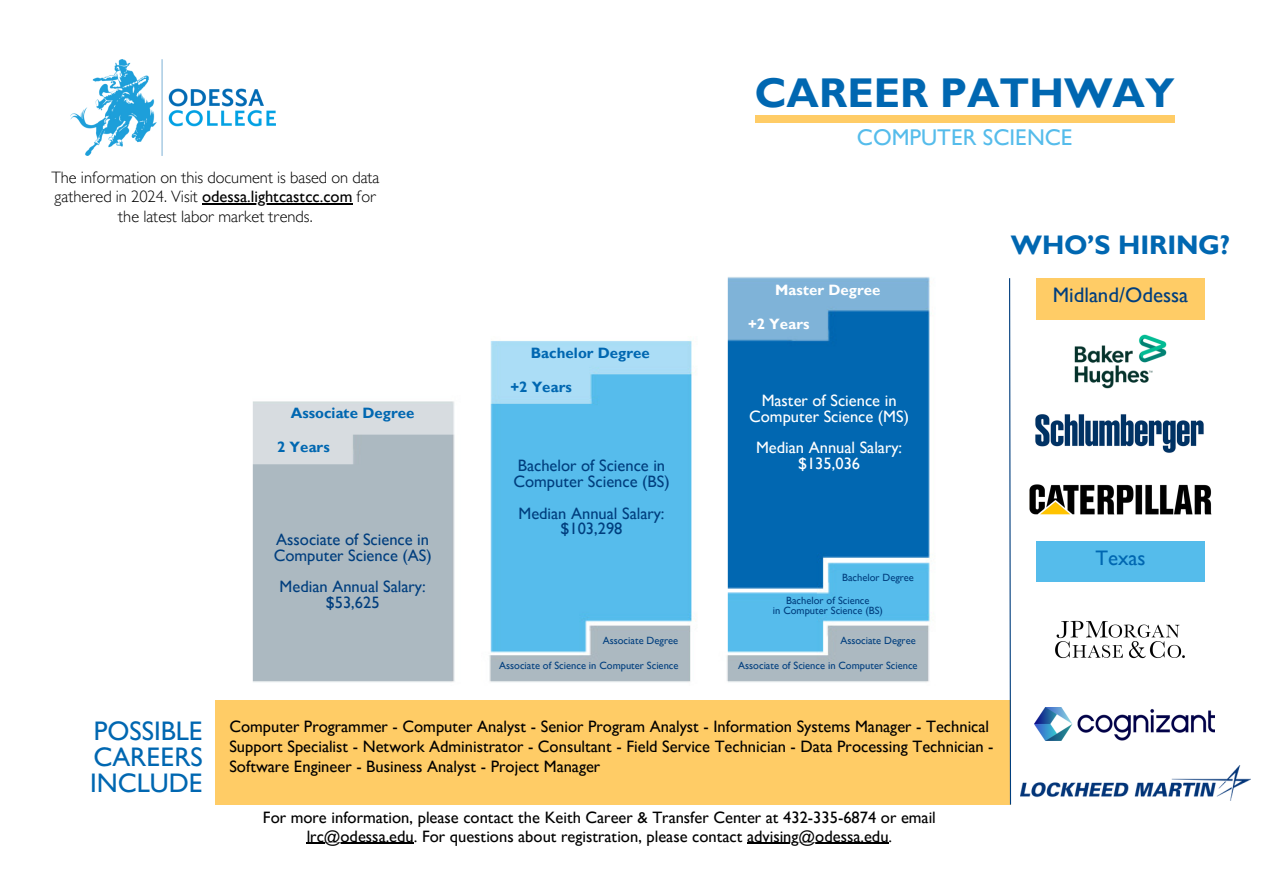
<style>
.page{position:relative;width:1264px;height:894px;background:#fff}
.page>*{position:absolute;margin:0;border:0;box-sizing:border-box;transform-origin:0 0}
.t1{font:700 41.55px "Gill Sans MT Std";color:#0067b1}
.t2{font:500 26.85px/25.8px "Gill Sans MT Std";color:#0067b1;text-align:justify}
.t3{font:700 26.85px "Gill Sans MT Std";color:#0067b1}
.t4{font:500 22.8px "Gill Sans MT Std";color:#55bceb}
.t5{font:500 21px "Gill Sans MT Std";color:#003e7e}
.t6{font:500 21px "Gill Sans MT Std";color:#0067b1}
.t7{font:500 16.5px/20.2px "Gill Sans MT Std";color:#000}
.t8{font:500 16.5px/15.8px "Gill Sans MT Std";color:#003e7e}
.t9{font:300 16.5px/19.2px "Gill Sans MT Std";color:#000}
.t10{font:500 16.5px/15.8px "Gill Sans MT Std";color:#fff;text-align:center}
.t11{font:700 15px "Gill Sans MT Std";color:#0067b1}
.t12{font:700 15px "Gill Sans MT Std";color:#fff}
.t13{font:500 10.5px "Gill Sans MT Std";color:#003e7e}
.s1{font-weight:500}
</style>
<div class="page">
<img style="left:70px;top:60px;width:205px;height:95px">
<div style="left:755px;top:115px;width:419px;height:7px;background:#fc6"></div>
<div style="left:215px;top:699px;width:796px;height:105px;background:#fc6"></div>
<img style="left:252px;top:401px;width:203px;height:281px">
<img style="left:489px;top:340px;width:207px;height:342px">
<img style="left:727px;top:277px;width:203px;height:405px">
<svg style="left:1008px;top:278px;width:3px;height:527px"></svg>
<div style="left:1036px;top:278px;width:168px;height:41px;background:#fc6"></div>
<div style="left:1036px;top:540px;width:168px;height:41px;background:#55bceb"></div>
<img style="left:1059px;top:319px;width:122px;height:70px">
<img style="left:1035px;top:414px;width:169px;height:39px">
<img style="left:1029px;top:484px;width:183px;height:31px">
<img style="left:1055px;top:620px;width:130px;height:39px">
<img style="left:1034px;top:707px;width:180px;height:33px">
<img style="left:1020px;top:765px;width:230px;height:35px">
<hr style="left:307px;top:842px;width:107px;height:1px;background:#000">
<hr style="left:747px;top:842px;width:141px;height:1px;background:#000">
<hr style="left:202px;top:203px;width:150px;height:2px;background:#000">
<p class="t9" style="left:51px;top:171px;width:329px">The information on this document is based on data gathered in 2024. Visit <span class="s1">odessa.lightcastcc.com</span> for</p>
<p class="t9" style="left:118px;top:209px;width:196px">the latest labor market trends.</p>
<h6 class="t11" style="left:291px;top:408px;width:125px">Associate Degree</h6>
<h5 class="t11" style="left:277px;top:442px;width:54px">2 Years</h5>
<p class="t8" style="left:274px;top:533px;width:159px">Associate of Science in<br>Computer Science (AS)</p>
<p class="t8" style="left:280px;top:581px;width:148px;text-align:center">Median Annual Salary: $53,625</p>
<p class="t1" style="left:755px;top:79px;width:421px">CAREER PATHWAY</p>
<h1 class="t4" style="left:856px;top:130px;width:217px">COMPUTER SCIENCE</h1>
<h5 class="t12" style="left:775px;top:285px;width:107px">Master Degree</h5>
<p class="t11" style="left:531px;top:347px;width:121px">Bachelor Degree</p>
<p class="t11" style="left:510px;top:381px;width:63px">+2 Years</p>
<p class="t8" style="left:513px;top:460px;width:158px">Bachelor of Science in<br>Computer Science (BS)</p>
<h5 class="t8" style="left:518px;top:507px;width:148px;text-align:center">Median Annual Salary: $103,298</h5>
<p class="t12" style="left:748px;top:319px;width:63px">+2 Years</p>
<h5 class="t10" style="left:749px;top:395px;width:161px">Master of Science in<br>Computer Science (MS)</h5>
<h5 class="t10" style="left:756px;top:442px;width:148px">Median Annual Salary: $135,036</h5>
<p class="t13" style="left:842px;top:573px;width:73px">Bachelor Degree</p>
<h5 class="t13" style="left:786px;top:596px;width:85px">Bachelor of Science</h5>
<h5 class="t13" style="left:773px;top:606px;width:111px">in Computer Science (BS)</h5>
<h5 class="t13" style="left:602px;top:636px;width:77px">Associate Degree</h5>
<h5 class="t13" style="left:840px;top:636px;width:77px">Associate Degree</h5>
<h5 class="t13" style="left:499px;top:662px;width:181px">Associate of Science in Computer Science</h5>
<h5 class="t13" style="left:738px;top:662px;width:181px">Associate of Science in Computer Science</h5>
<h4 class="t3" style="left:1010px;top:236px;width:221px">WHO’S HIRING?</h4>
<p class="t5" style="left:1052px;top:287px;width:137px">Midland/Odessa</p>
<p class="t6" style="left:1095px;top:550px;width:52px">Texas</p>
<p class="t2" style="left:90px;top:722px;width:114px">POSSIBLE CAREERS INCLUDE</p>
<h3 class="t7" style="left:229px;top:718px;width:765px">Computer Programmer - Computer Analyst - Senior Program Analyst - Information Systems Manager - Technical<br>Support Specialist - Network Administrator - Consultant - Field Service Technician - Data Processing Technician -<br>Software Engineer - Business Analyst - Project Manager</h3>
<p class="t7" style="left:263px;top:809px;width:674px">For more information, please contact the Keith Career &amp; Transfer Center at 432-335-6874 or email</p>
<h2 class="t7" style="left:307px;top:828px;width:587px">lrc@odessa.edu. For questions about registration, please contact advising@odessa.edu.</h2>
</div>
